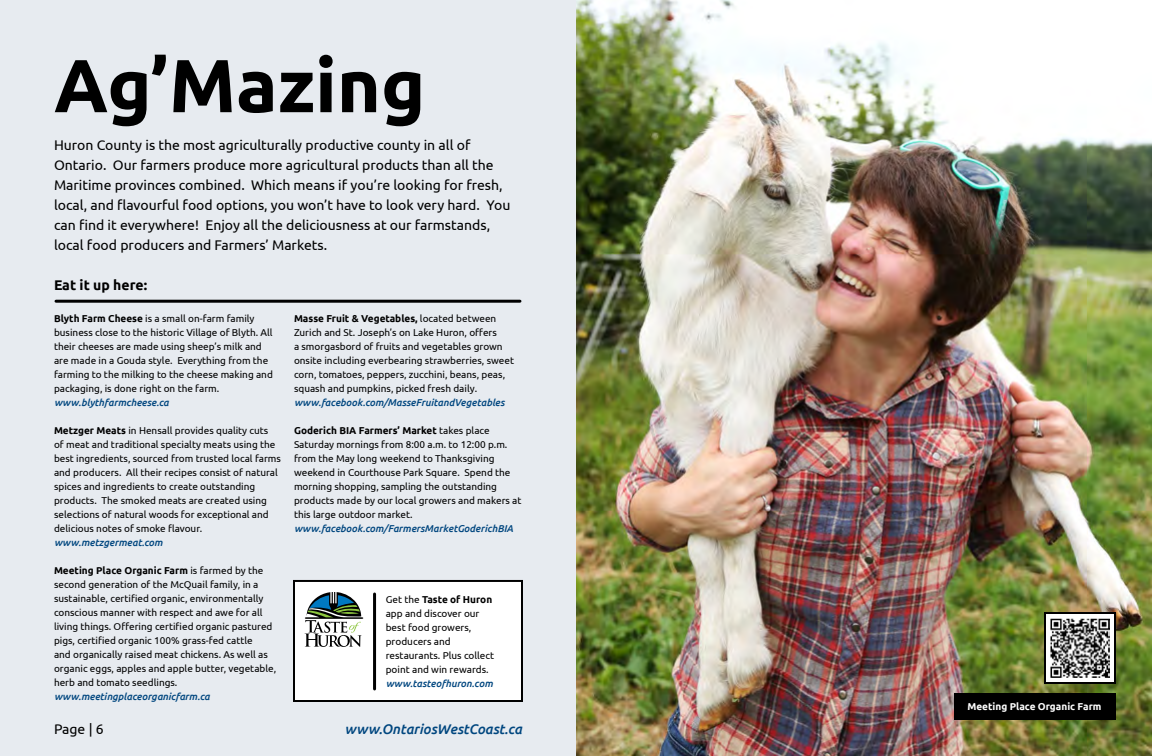
<style>
.page{position:relative;width:1152px;height:756px;background:#fff}
.page>*{position:absolute;margin:0;border:0;box-sizing:border-box;transform-origin:0 0}
.Title_01__75_Point{font:700 75px "Ubuntu";color:#000}
.Heading_02__18_Point{font:14px/20px "Ubuntu";color:#000}
.Heading_02__18_Point-2{font:italic 500 14px "Ubuntu";color:#00467f}
.Heading_02__18_Point-3{font:700 14px "Ubuntu";color:#000}
.Body{font:10px/14px "Ubuntu";color:#000}
.Body-2{font:italic 500 10px "Ubuntu";color:#00467f}
.Body-3{font:700 10px "Ubuntu";color:#fff}
.s1{font-weight:700}
.s2{font-weight:500;font-style:italic;color:#00467f}
</style>
<div class="page">
<div style="left:0;top:0;width:576px;height:756px;background:#e7ebf0"></div>
<hr style="left:56px;top:300px;width:464px;height:3px;background:#000">
<img style="left:576px;top:0;width:576px;height:756px">
<div style="left:954px;top:693px;width:162px;height:27px;background:#000"></div>
<div style="left:294px;top:581px;width:228px;height:120px;background:#fff"></div>
<div style="left:293px;top:580px;width:230px;height:122px;border:2px solid #000"></div>
<hr style="left:373px;top:594px;width:3px;height:95px;background:#000">
<svg style="left:305px;top:592px;width:58px;height:55px"></svg>
<svg style="left:1047px;top:615px;width:66px;height:66px"></svg>
<img style="left:1051px;top:619px;width:58px;height:58px">
<div style="left:1044px;top:612px;width:72px;height:72px;border:2px solid #000"></div>
<p class="Title_01__75_Point" style="left:54px;top:40px;width:373px">Ag’Mazing</p>
<p class="Heading_02__18_Point" style="left:54px;top:135px;width:458px">Huron County is the most agriculturally productive county in all of Ontario. Our farmers produce more agricultural products than all the Maritime provinces combined. Which means if you’re looking for fresh, local, and flavourful food options, you won’t have to look very hard. You can find it everywhere! Enjoy all the deliciousness at our farmstands, local food producers and Farmers’ Markets.</p>
<p class="Heading_02__18_Point-3" style="left:54px;top:277px;width:95px">Eat it up here:</p>
<p class="Body" style="left:54px;top:311px;width:220px"><span class="s1">Blyth Farm Cheese</span> is a small on-farm family business close to the historic Village of Blyth. All their cheeses are made using sheep’s milk and are made in a Gouda style. Everything from the farming to the milking to the cheese making and packaging, is done right on the farm.</p>
<p class="Body-2" style="left:54px;top:396px;width:116px">www.blythfarmcheese.ca</p>
<p class="Body" style="left:54px;top:423px;width:229px"><span class="s1">Metzger Meats</span> in Hensall provides quality cuts<br>of meat and traditional specialty meats using the best ingredients, sourced from trusted local farms and producers. All their recipes consist of natural spices and ingredients to create outstanding products. The smoked meats are created using selections of natural woods for exceptional and delicious notes of smoke flavour.</p>
<p class="Body-2" style="left:54px;top:536px;width:110px">www.metzgermeat.com</p>
<p class="Body" style="left:54px;top:563px;width:224px"><span class="s1">Meeting Place Organic Farm</span> is farmed by the second generation of the McQuail family, in a sustainable, certified organic, environmentally conscious manner with respect and awe for all living things. Offering certified organic pastured pigs, certified organic 100% grass-fed cattle<br>and organically raised meat chickens. As well as organic eggs, apples and apple butter, vegetable, herb and tomato seedlings.</p>
<p class="Body-2" style="left:54px;top:690px;width:157px">www.meetingplaceorganicfarm.ca</p>
<p class="Heading_02__18_Point" style="left:54px;top:718px;width:51px">Page | 6</p>
<p class="Body" style="left:294px;top:311px;width:222px"><span class="s1">Masse Fruit &amp; Vegetables,</span> located between Zurich and St. Joseph’s on Lake Huron, offers<br>a smorgasbord of fruits and vegetables grown onsite including everbearing strawberries, sweet corn, tomatoes, peppers, zucchini, beans, peas, squash and pumpkins, picked fresh daily.</p>
<p class="Body-2" style="left:294px;top:396px;width:212px">www.facebook.com/MasseFruitandVegetables</p>
<p class="Body" style="left:294px;top:423px;width:229px"><span class="s1">Goderich BIA Farmers’ Market</span> takes place Saturday mornings from 8:00 a.m. to 12:00 p.m. from the May long weekend to Thanksgiving weekend in Courthouse Park Square. Spend the morning shopping, sampling the outstanding products made by our local growers and makers at this large outdoor market.</p>
<p class="Body-2" style="left:294px;top:522px;width:221px">www.facebook.com/FarmersMarketGoderichBIA</p>
<p class="Body" style="left:386px;top:592px;width:110px">Get the <span class="s1">Taste of Huron </span>app and discover our best food growers, producers and restaurants. Plus collect point and win rewards. <span class="s2">www.tasteofhuron.com</span></p>
<p class="Heading_02__18_Point-2" style="left:345px;top:720px;width:179px">www.OntariosWestCoast.ca</p>
<p class="Body-3" style="left:968px;top:701px;width:136px">Meeting Place Organic Farm</p>
</div>
